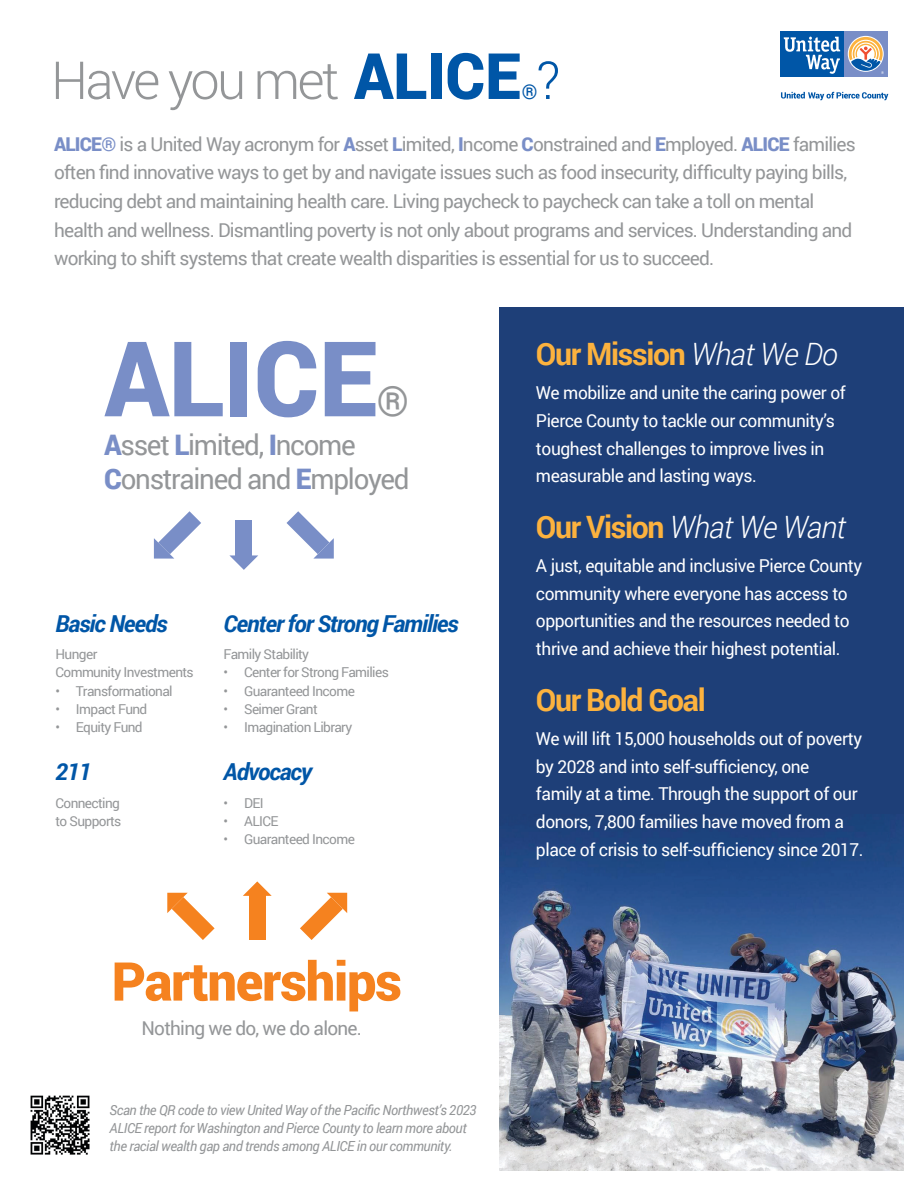
<style>
.page{position:relative;width:918px;height:1188px;background:#fff}
.page>*{position:absolute;margin:0;border:0;box-sizing:border-box;transform-origin:0 0}
.t1{font:900 104.55px "Roboto";letter-spacing:-.005em;color:#798ec7}
.t2{font:900 53.55px "Roboto";letter-spacing:-.025em;color:#f5821f}
.t3{font:300 52.35px "Roboto";letter-spacing:-.05em;color:#949698}
.t4{font:41.85px "Roboto";color:#949698}
.t5{font:700 30.75px "Roboto";letter-spacing:-.045em;color:#fcb23e}
.t6{font:italic 300 30.75px "Roboto";letter-spacing:-.025em;color:#fff}
.t7{font:28.35px/33.6px "Roboto";letter-spacing:-.045em;color:#949698}
.t8{font:italic 700 23.4px "Roboto";letter-spacing:-.045em;color:#0056a7}
.t9{font:20.4px "Roboto";color:#0056a7}
.t10{font:19.05px/28.7px "Roboto";letter-spacing:-.04em;color:#949698}
.t11{font:17.7px/27.6px "Roboto";letter-spacing:-.025em;color:#fff}
.t12{font:italic 13.95px/18px "Roboto";letter-spacing:-.03em;color:#949698;scale:.96 1}
.t13{font:13.65px/18.1px "Roboto";letter-spacing:-.045em;color:#949698}
.s1{font-weight:900;font-size:63.9px;color:#0056a7}
.s2{color:#0056a7}
.s3{font-weight:900;color:#798ec7}
.s4{font-weight:300;font-style:italic;color:#fff}
.s5{font-weight:700;font-style:normal;color:#fcb23e}
</style>
<div class="page">
<div style="left:500px;top:307px;width:404px;height:864px;background:#1e3f78"></div>
<img style="left:500px;top:828px;width:404px;height:343px">
<img style="left:30px;top:1095px;width:60px;height:60px">
<svg style="left:780px;top:31px;width:109px;height:70px"></svg>
<div style="left:236px;top:520px;width:16px;height:35px;background:#798ec7"></div>
<svg style="left:229px;top:555px;width:29px;height:15px"></svg>
<svg style="left:154px;top:511px;width:47px;height:48px"></svg>
<svg style="left:287px;top:511px;width:47px;height:48px"></svg>
<div style="left:249px;top:896px;width:17px;height:44px;background:#f5821f"></div>
<svg style="left:243px;top:881px;width:29px;height:15px"></svg>
<svg style="left:300px;top:893px;width:47px;height:47px"></svg>
<svg style="left:167px;top:893px;width:48px;height:47px"></svg>
<p class="t3" style="left:51px;top:44px;width:511px">Have you met <span class="s1">ALICE</span> <span class="s2">?</span></p>
<p class="t9" style="left:522px;top:77px;width:17px">®</p>
<p class="t10" style="left:54px;top:129px;width:803px"><span class="s3">ALICE®</span> is a United Way acronym for <span class="s3">A</span>sset <span class="s3">L</span>imited, <span class="s3">I</span>ncome <span class="s3">C</span>onstrained and <span class="s3">E</span>mployed. <span class="s3">ALICE</span> families often find innovative ways to get by and navigate issues such as food insecurity, difficulty paying bills, reducing debt and maintaining health care. Living paycheck to paycheck can take a toll on mental health and wellness. Dismantling poverty is not only about programs and services. Understanding and working to shift systems that create wealth disparities is essential for us to succeed.</p>
<p class="t1" style="left:104px;top:305px;width:275px">ALICE</p>
<p class="t4" style="left:377px;top:372px;width:34px">®</p>
<p class="t7" style="left:104px;top:427px;width:307px"><span class="s3">A</span>sset <span class="s3">L</span>imited, <span class="s3">I</span>ncome<br><span class="s3">C</span>onstrained and <span class="s3">E</span>mployed</p>
<p class="t8" style="left:56px;top:607px;width:114px">Basic Needs</p>
<p class="t13" style="left:56px;top:645px;width:43px">Hunger</p>
<p class="t13" style="left:56px;top:663px;width:140px">Community Investments</p>
<p class="t13" style="left:56px;top:681px;width:119px">• Transformational</p>
<p class="t13" style="left:56px;top:699px;width:93px">• Impact Fund</p>
<p class="t13" style="left:56px;top:718px;width:89px">• Equity Fund</p>
<p class="t8" style="left:56px;top:755px;width:37px">211</p>
<p class="t13" style="left:56px;top:793px;width:67px">Connecting to Supports</p>
<p class="t8" style="left:224px;top:607px;width:237px">Center for Strong Families</p>
<p class="t13" style="left:224px;top:645px;width:87px">Family Stability</p>
<p class="t13" style="left:224px;top:663px;width:167px">• Center for Strong Families</p>
<p class="t13" style="left:224px;top:681px;width:133px">• Guaranteed Income</p>
<p class="t13" style="left:224px;top:699px;width:96px">• Seimer Grant</p>
<p class="t13" style="left:224px;top:718px;width:130px">• Imagination Library</p>
<p class="t8" style="left:224px;top:755px;width:90px">Advocacy</p>
<p class="t13" style="left:224px;top:793px;width:42px">• DEI</p>
<p class="t13" style="left:224px;top:811px;width:56px">• ALICE</p>
<p class="t13" style="left:224px;top:830px;width:133px">• Guaranteed Income</p>
<p class="t2" style="left:112px;top:944px;width:292px">Partnerships</p>
<p class="t10" style="left:141px;top:1013px;width:222px">Nothing we do, we do alone.</p>
<p class="t12" style="left:110px;top:1100px;width:384px">Scan the QR code to view United Way of the Pacific Northwest’s 2023<br>ALICE report for Washington and Pierce County to learn more about the racial wealth gap and trends among ALICE in our community.</p>
<p class="t5" style="left:536px;top:332px;width:303px">Our Mission <span class="s4">What We Do</span></p>
<p class="t11" style="left:536px;top:379px;width:311px">We mobilize and unite the caring power of Pierce County to tackle our community’s toughest challenges to improve lives in measurable and lasting ways.</p>
<p class="t6" style="left:536px;top:506px;width:311px"><span class="s5">Our Vision</span> What We Want</p>
<p class="t11" style="left:536px;top:552px;width:328px">A just, equitable and inclusive Pierce County community where everyone has access to opportunities and the resources needed to thrive and achieve their highest potential.</p>
<p class="t5" style="left:536px;top:678px;width:171px">Our Bold Goal</p>
<p class="t11" style="left:536px;top:725px;width:329px">We will lift 15,000 households out of poverty by 2028 and into self-sufficiency, one<br>family at a time. Through the support of our donors, 7,800 families have moved from a place of crisis to self-sufficiency since 2017.</p>
</div>
